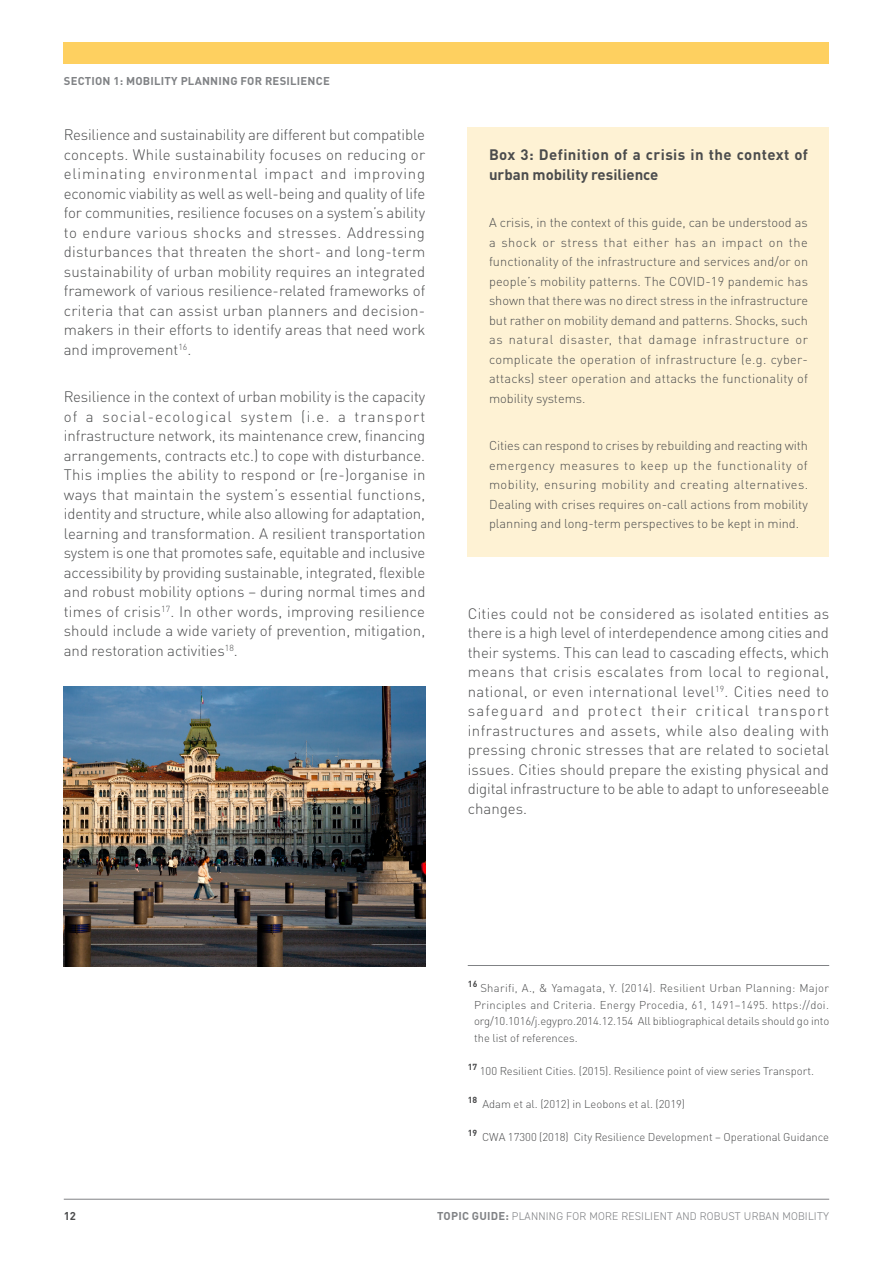
<style>
.page{position:relative;width:893px;height:1263px;background:#fff}
.page>*{position:absolute;margin:0;border:0;box-sizing:border-box;transform-origin:0 0}
.regular_text{font:300 15px/19.5px "DIN Pro";color:#4b4c4d;text-align:justify}
.regular_text-2{font:700 15px/19.5px "DIN Pro";letter-spacing:.025em;color:#4b4c4d}
.regular_text-3{font:300 12.75px/19.5px "DIN Pro";color:#4b4c4d;text-align:justify}
.Footnote_regular{font:300 11.25px/16.5px "DIN Pro";color:#4b4c4d;text-align:justify}
.t1{font:300 11.25px "DIN2014";letter-spacing:.02em;color:#808285}
.t2{font:700 11.25px "DIN Pro";letter-spacing:.02em;color:#808285}
.t3{font:700 11.25px "DIN Pro";color:#4b4c4d}
.s1{font-family:"DIN Pro";font-weight:700}
</style>
<div class="page">
<hr style="left:64px;top:1199px;width:765px;height:1px;background:#808285">
<div style="left:64px;top:43px;width:765px;height:21px;background:#fed060"></div>
<div style="left:468px;top:128px;width:361px;height:429px;background:#fef2d4"></div>
<hr style="left:468px;top:965px;width:361px;height:1px;background:#808285">
<img style="left:64px;top:686px;width:361px;height:281px">
<p class="t2" style="left:64px;top:72px;width:267px">SECTION 1: MOBILITY PLANNING FOR RESILIENCE</p>
<p class="regular_text" style="left:64px;top:124px;width:363px">Resilience and sustainability are different but compatible concepts. While sustainability focuses on reducing or eliminating environmental impact and improving economic viability as well as well-being and quality of life for communities, resilience focuses on a system’s ability to endure various shocks and stresses. Addressing disturbances that threaten the short- and long-term sustainability of urban mobility requires an integrated framework of various resilience-related frameworks of criteria that can assist urban planners and decision&shy;makers in their efforts to identify areas that need work and improvement<sup>16</sup>.</p>
<p class="regular_text" style="left:64px;top:386px;width:363px">Resilience in the context of urban mobility is the capacity of a social-ecological system (i.e. a transport infrastructure network, its maintenance crew, financing arrangements, contracts etc.) to cope with disturbance.<br>This implies the ability to respond or (re-)organise in ways that maintain the system’s essential functions, identity and structure, while also allowing for adaptation, learning and transformation. A resilient transportation system is one that promotes safe, equitable and inclusive accessibility by providing sustainable, integrated, flexible and robust mobility options – during normal times and times of crisis<sup>17</sup>. In other words, improving resilience should include a wide variety of prevention, mitigation, and restoration activities<sup>18</sup>.</p>
<p class="regular_text-2" style="left:489px;top:143px;width:321px">Box 3: Definition of a crisis in the context of urban mobility resilience</p>
<p class="regular_text-3" style="left:489px;top:212px;width:321px">A crisis, in the context of this guide, can be understood as a shock or stress that either has an impact on the functionality of the infrastructure and services and/or on people’s mobility patterns. The COVID-19 pandemic has shown that there was no direct stress in the infrastructure but rather on mobility demand and patterns. Shocks, such as natural disaster, that damage infrastructure or complicate the operation of infrastructure (e.g. cyber&shy;attacks) steer operation and attacks the functionality of mobility systems.</p>
<p class="regular_text-3" style="left:489px;top:435px;width:321px">Cities can respond to crises by rebuilding and reacting with emergency measures to keep up the functionality of mobility, ensuring mobility and creating alternatives.<br>Dealing with crises requires on-call actions from mobility planning and long-term perspectives to be kept in mind.</p>
<p class="regular_text" style="left:468px;top:602px;width:363px">Cities could not be considered as isolated entities as there is a high level of interdependence among cities and their systems. This can lead to cascading effects, which means that crisis escalates from local to regional, national, or even international level<sup>19</sup>. Cities need to safeguard and protect their critical transport infrastructures and assets, while also dealing with pressing chronic stresses that are related to societal issues. Cities should prepare the existing physical and digital infrastructure to be able to adapt to unforeseeable changes.</p>
<p class="Footnote_regular" style="left:474px;top:979px;width:357px;text-indent:-6px"><sup>16</sup> Sharifi, A., &amp; Yamagata, Y. (2014). Resilient Urban Planning: Major Principles and Criteria. Energy Procedia, 61, 1491–1495. https://doi. org/10.1016/j.egypro.2014.12.154 All bibliographical details should go into the list of references.</p>
<p class="Footnote_regular" style="left:468px;top:1061px;width:348px"><sup>17</sup> 100 Resilient Cities. (2015). Resilience point of view series Transport.</p>
<p class="Footnote_regular" style="left:468px;top:1094px;width:219px"><sup>18</sup> Adam et al. (2012) in Leobons et al. (2019)</p>
<p class="Footnote_regular" style="left:468px;top:1127px;width:363px"><sup>19</sup> CWA 17300 (2018) City Resilience Development – Operational Guidance</p>
<p class="t3" style="left:64px;top:1207px;width:14px">12</p>
<p class="t1" style="left:437px;top:1210px;width:393px"><span class="s1">TOPIC GUIDE:</span> PLANNING FOR MORE RESILIENT AND ROBUST URBAN MOBILITY</p>
</div>
